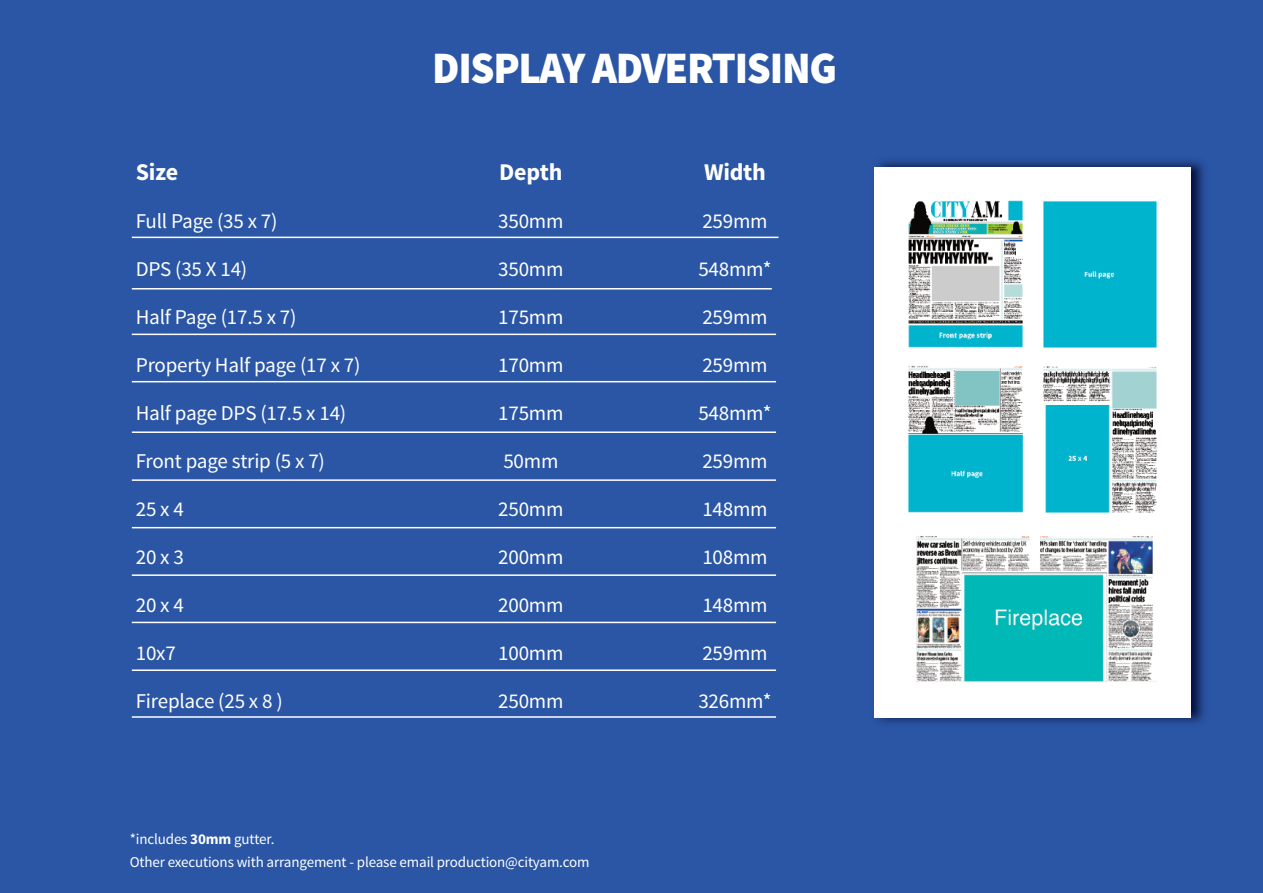
<style>
.page{position:relative;width:1263px;height:893px;background:#2a56a5}
.page>*{position:absolute;margin:0;border:0;box-sizing:border-box;transform-origin:0 0}
.t1{font:900 45px "Source Sans Pro";letter-spacing:-.03em;color:#fff;scale:.95 1}
.t2{font:700 24px "Source Sans Pro";letter-spacing:-.01em;color:#fff}
.t3{font:21px "Source Sans Pro";letter-spacing:-.01em;color:#fff}
.t4{font:15px/22.5px "Source Sans Pro";letter-spacing:-.01em;color:#fff}
.s1{font-weight:700}
</style>
<div class="page">
<hr style="left:132px;top:288px;width:640px;height:2px;background:#fff">
<hr style="left:132px;top:334px;width:644px;height:1px;background:#fff">
<hr style="left:132px;top:381px;width:644px;height:1px;background:#fff">
<hr style="left:132px;top:431px;width:644px;height:2px;background:#fff">
<hr style="left:132px;top:479px;width:644px;height:2px;background:#fff">
<hr style="left:132px;top:527px;width:644px;height:1px;background:#fff">
<hr style="left:132px;top:574px;width:644px;height:2px;background:#fff">
<hr style="left:132px;top:622px;width:644px;height:1px;background:#fff">
<hr style="left:132px;top:669px;width:644px;height:2px;background:#fff">
<hr style="left:132px;top:716px;width:644px;height:2px;background:#fff">
<hr style="left:132px;top:237px;width:646px;height:1px;background:#fff">
<img style="left:874px;top:160px;width:331px;height:564px">
<div style="left:874px;top:168px;width:317px;height:550px;background:#fff"></div>
<img style="left:908px;top:201px;width:115px;height:147px">
<div style="left:1043px;top:201px;width:114px;height:147px;background:#00b4ce"></div>
<img style="left:908px;top:366px;width:115px;height:147px">
<img style="left:916px;top:536px;width:241px;height:146px">
<img style="left:1043px;top:366px;width:114px;height:147px">
<p class="t2" style="left:136px;top:156px;width:44px">Size</p>
<p class="t3" style="left:136px;top:208px;width:143px">Full Page (35 x 7)</p>
<p class="t3" style="left:136px;top:256px;width:113px">DPS (35 X 14)</p>
<p class="t3" style="left:136px;top:304px;width:162px">Half Page (17.5 x 7)</p>
<p class="t3" style="left:136px;top:352px;width:226px">Property Half page (17 x 7)</p>
<p class="t3" style="left:136px;top:400px;width:212px">Half page DPS (17.5 x 14)</p>
<p class="t3" style="left:136px;top:448px;width:191px">Front page strip (5 x 7)</p>
<p class="t3" style="left:136px;top:496px;width:50px">25x4</p>
<p class="t3" style="left:136px;top:544px;width:50px">20x3</p>
<p class="t3" style="left:136px;top:592px;width:50px">20x4</p>
<p class="t3" style="left:136px;top:640px;width:42px">10x7</p>
<p class="t3" style="left:136px;top:688px;width:148px">Fireplace (25 x 8 )</p>
<h1 class="t1" style="left:432px;top:39px;width:428px">DISPLAY ADVERTISING</h1>
<p class="t2" style="left:499px;top:156px;width:65px">Depth</p>
<p class="t3" style="left:498px;top:208px;width:67px">350mm</p>
<p class="t3" style="left:498px;top:256px;width:67px">350mm</p>
<p class="t3" style="left:498px;top:304px;width:67px">175mm</p>
<p class="t3" style="left:498px;top:352px;width:67px">170mm</p>
<p class="t3" style="left:498px;top:400px;width:67px">175mm</p>
<p class="t3" style="left:503px;top:448px;width:57px">50mm</p>
<p class="t3" style="left:498px;top:496px;width:67px">250mm</p>
<p class="t3" style="left:498px;top:544px;width:67px">200mm</p>
<p class="t3" style="left:498px;top:592px;width:67px">200mm</p>
<p class="t3" style="left:498px;top:640px;width:67px">100mm</p>
<p class="t3" style="left:498px;top:688px;width:67px">250mm</p>
<p class="t2" style="left:704px;top:156px;width:63px">Width</p>
<p class="t3" style="left:702px;top:208px;width:67px">259mm</p>
<p class="t3" style="left:698px;top:256px;width:75px">548mm*</p>
<p class="t3" style="left:702px;top:304px;width:67px">259mm</p>
<p class="t3" style="left:702px;top:352px;width:67px">259mm</p>
<p class="t3" style="left:698px;top:400px;width:75px">548mm*</p>
<p class="t3" style="left:702px;top:448px;width:67px">259mm</p>
<p class="t3" style="left:702px;top:496px;width:67px">148mm</p>
<p class="t3" style="left:702px;top:544px;width:67px">108mm</p>
<p class="t3" style="left:702px;top:592px;width:67px">148mm</p>
<p class="t3" style="left:702px;top:640px;width:67px">259mm</p>
<p class="t3" style="left:698px;top:688px;width:75px">326mm*</p>
<p class="t4" style="left:130px;top:828px;width:461px">*includes <span class="s1">30mm</span> gutter.<br>Other executions with arrangement - please email production@cityam.com</p>
</div>
